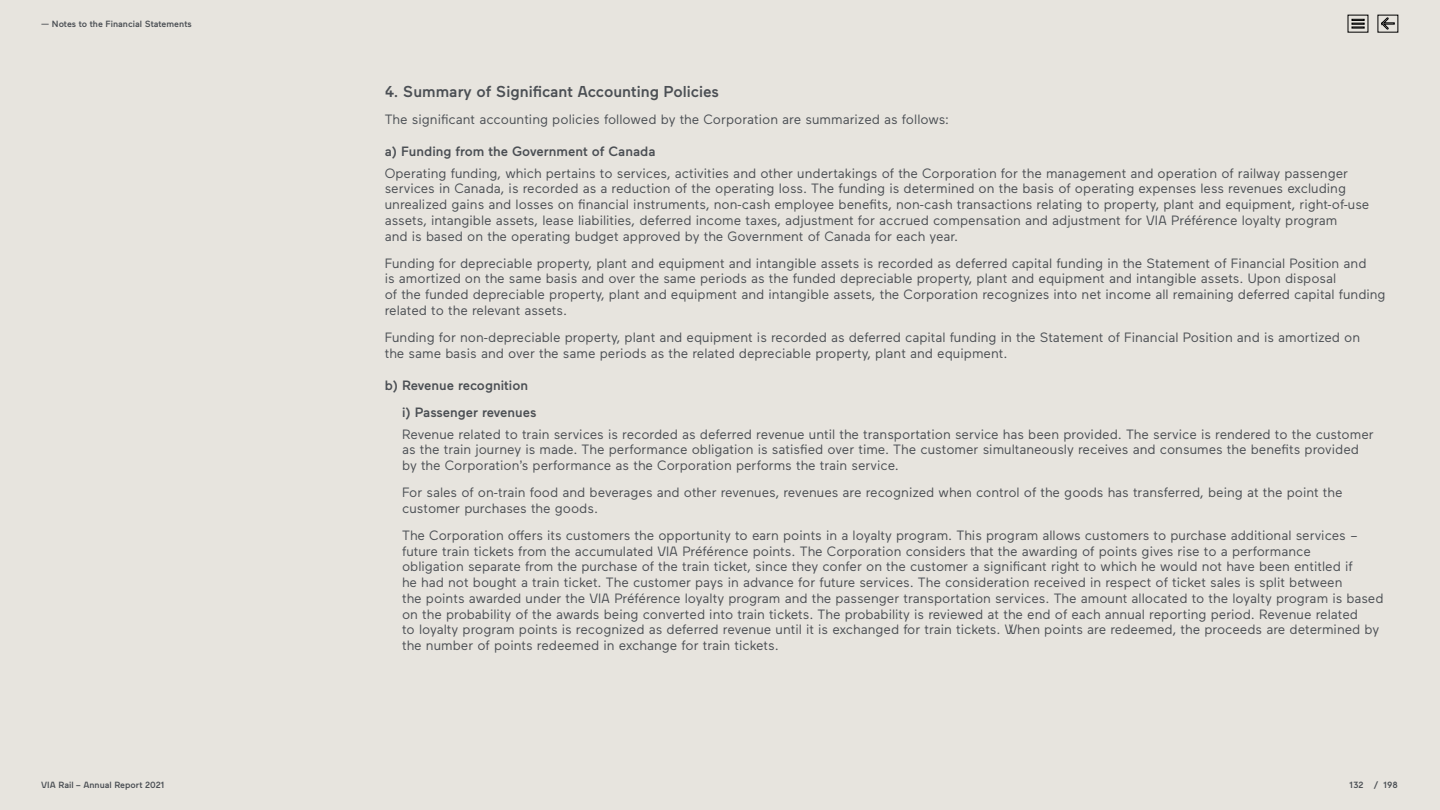
<style>
.page{position:relative;width:1440px;height:810px;background:#e7e4de}
.page>*{position:absolute;margin:0;border:0;box-sizing:border-box;transform-origin:0 0}
.Texte_courant___Nive{font:500 15.75px "Maax VIA";color:#4b4f54}
.Texte_courant___Nive-2{font:13.5px/15.8px "Maax VIA";color:#4b4f54}
.Texte_courant___Nive-3{font:500 13.5px "Maax VIA";color:#4b4f54}
.t1{font:500 9px "Maax VIA";color:#4b4f54}
.s1{font-family:"Soleil Bk";font-weight:400}
</style>
<div class="page">
<svg style="left:1352px;top:19px;width:12px;height:9px"></svg>
<svg style="left:1382px;top:18px;width:12px;height:11px"></svg>
<p class="t1" style="left:41px;top:17px;width:152px"><span class="s1">—</span> Notes to the Financial Statements</p>
<p class="Texte_courant___Nive" style="left:385px;top:80px;width:336px">4. Summary of Significant Accounting Policies</p>
<p class="Texte_courant___Nive-2" style="left:385px;top:110px;width:566px">The significant accounting policies followed by the Corporation are summarized as follows:</p>
<p class="Texte_courant___Nive-3" style="left:385px;top:142px;width:272px">a) Funding from the Government of Canada</p>
<p class="Texte_courant___Nive-2" style="left:385px;top:164px;width:986px">Operating funding, which pertains to services, activities and other undertakings of the Corporation for the management and operation of railway passenger services in Canada, is recorded as a reduction of the operating loss. The funding is determined on the basis of operating expenses less revenues excluding unrealized gains and losses on financial instruments, non-cash employee benefits, non-cash transactions relating to property, plant and equipment, right-of-use assets, intangible assets, lease liabilities, deferred income taxes, adjustment for accrued compensation and adjustment for VIA Préférence loyalty program<br>and is based on the operating budget approved by the Government of Canada for each year.</p>
<p class="Texte_courant___Nive-2" style="left:385px;top:254px;width:1002px">Funding for depreciable property, plant and equipment and intangible assets is recorded as deferred capital funding in the Statement of Financial Position and<br>is amortized on the same basis and over the same periods as the funded depreciable property, plant and equipment and intangible assets. Upon disposal<br>of the funded depreciable property, plant and equipment and intangible assets, the Corporation recognizes into net income all remaining deferred capital funding related to the relevant assets.</p>
<p class="Texte_courant___Nive-2" style="left:385px;top:328px;width:977px">Funding for non-depreciable property, plant and equipment is recorded as deferred capital funding in the Statement of Financial Position and is amortized on the same basis and over the same periods as the related depreciable property, plant and equipment.</p>
<p class="Texte_courant___Nive-3" style="left:385px;top:376px;width:145px">b) Revenue recognition</p>
<p class="Texte_courant___Nive-3" style="left:402px;top:403px;width:136px">i) Passenger revenues</p>
<p class="Texte_courant___Nive-2" style="left:402px;top:425px;width:973px">Revenue related to train services is recorded as deferred revenue until the transportation service has been provided. The service is rendered to the customer as the train journey is made. The performance obligation is satisfied over time. The customer simultaneously receives and consumes the benefits provided by the Corporation’s performance as the Corporation performs the train service.</p>
<p class="Texte_courant___Nive-2" style="left:402px;top:484px;width:942px">For sales of on-train food and beverages and other revenues, revenues are recognized when control of the goods has transferred, being at the point the customer purchases the goods.</p>
<p class="Texte_courant___Nive-2" style="left:402px;top:526px;width:983px">The Corporation offers its customers the opportunity to earn points in a loyalty program. This program allows customers to purchase additional services – future train tickets from the accumulated VIA Préférence points. The Corporation considers that the awarding of points gives rise to a performance<br>obligation separate from the purchase of the train ticket, since they confer on the customer a significant right to which he would not have been entitled if<br>he had not bought a train ticket. The customer pays in advance for future services. The consideration received in respect of ticket sales is split between<br>the points awarded under the VIA Préférence loyalty program and the passenger transportation services. The amount allocated to the loyalty program is based on the probability of the awards being converted into train tickets. The probability is reviewed at the end of each annual reporting period. Revenue related<br>to loyalty program points is recognized as deferred revenue until it is exchanged for train tickets. When points are redeemed, the proceeds are determined by the number of points redeemed in exchange for train tickets.</p>
<p class="t1" style="left:41px;top:778px;width:125px">VIA Rail – Annual Report 2021</p>
<p class="t1" style="left:1349px;top:778px;width:16px">132</p>
<p class="t1" style="left:1374px;top:778px;width:26px">/ 198</p>
</div>
